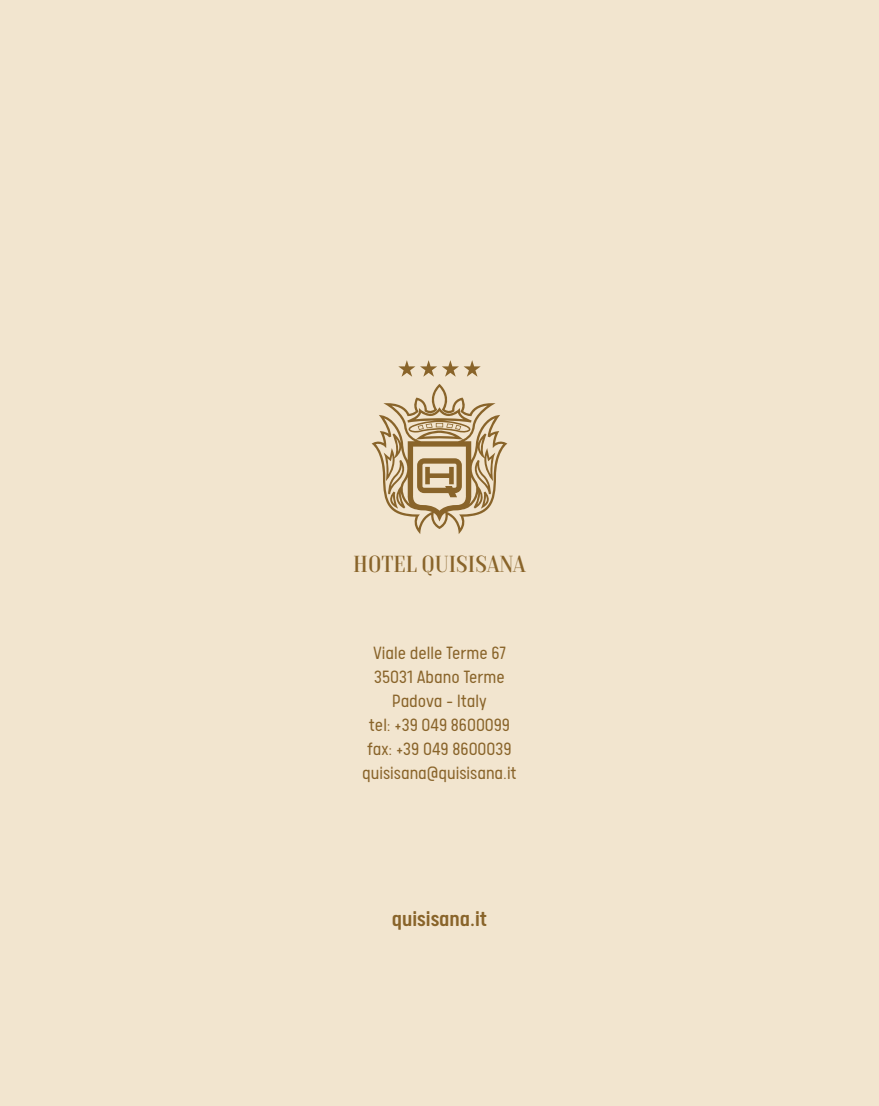
<style>
.page{position:relative;width:879px;height:1106px;background:#f2e5cf}
.page>*{position:absolute;margin:0;border:0;box-sizing:border-box;transform-origin:0 0}
.t1{font:500 24px "Calps";color:#89642a}
.t2{font:23.2px "TT Moons";color:#89642a}
.t3{font:300 20px/24px "Calps";color:#89642a;text-align:center}
</style>
<div class="page">
<svg style="left:372px;top:384px;width:135px;height:150px"></svg>
<svg style="left:398px;top:360px;width:83px;height:17px"></svg>
<p class="t2" style="left:353px;top:550px;width:174px">HOTEL QUISISANA</p>
<p class="t3" style="left:362px;top:640px;width:156px">Viale delle Terme 67<br>35031 Abano Terme<br>Padova - Italy<br>tel: +39 049 8600099 fax: +39 049 8600039 quisisana@quisisana.it</p>
<p class="t1" style="left:392px;top:904px;width:97px">quisisana.it</p>
</div>
